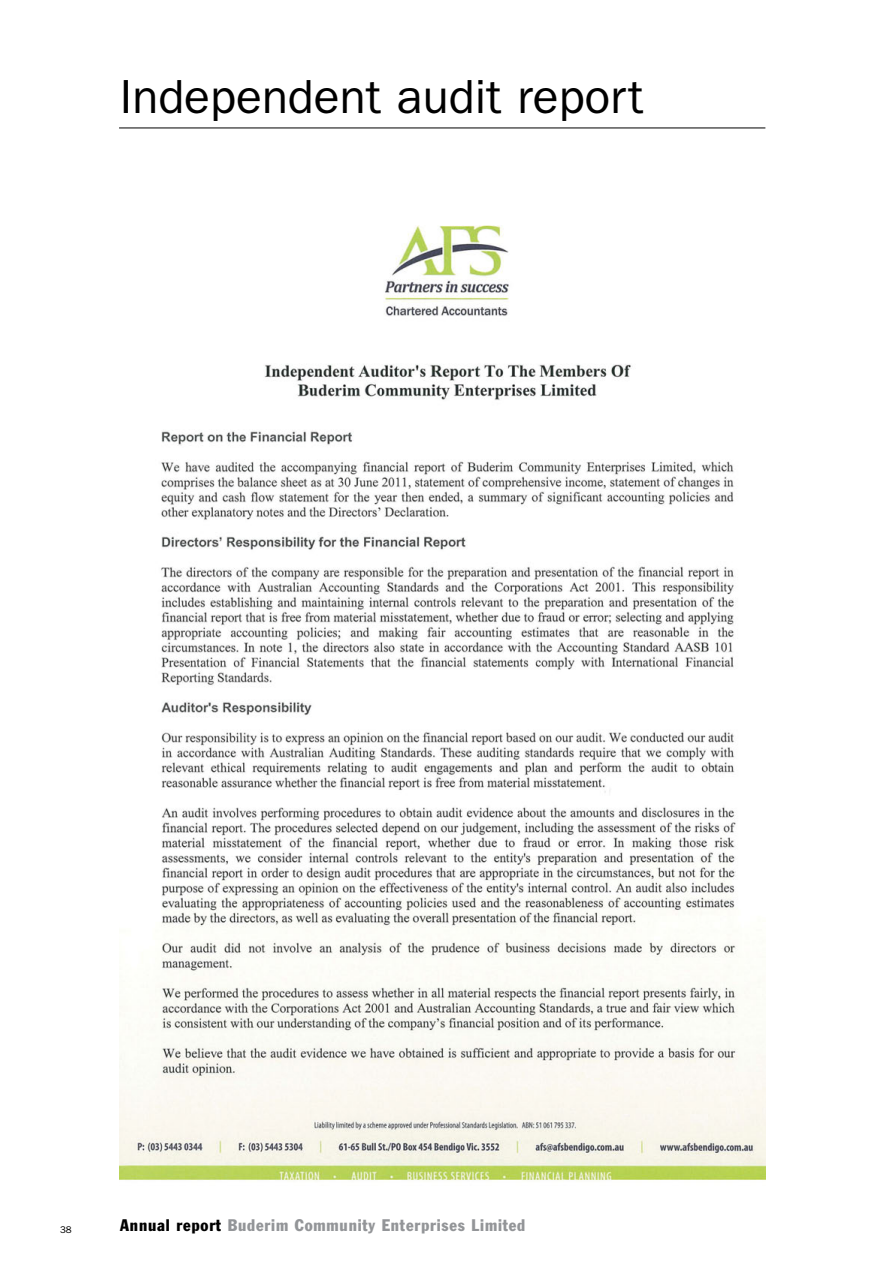
<style>
.page{position:relative;width:893px;height:1263px;background:#fff}
.page>*{position:absolute;margin:0;border:0;box-sizing:border-box;transform-origin:0 0}
.t1{font:48px "Franklin Gothic LT";color:#000}
.t2{font:condensed 16.5px "Franklin Gothic";letter-spacing:.05em;color:#939598}
.t3{font:9.75px "Franklin Gothic LT";color:#000}
.s1{color:#000}
</style>
<div class="page">
<hr style="left:119px;top:128px;width:646px;height:1px;background:#000">
<img style="left:119px;top:225px;width:646px;height:956px">
<h1 class="t1" style="left:120px;top:70px;width:525px">Independent audit report</h1>
<p class="t3" style="left:60px;top:1224px;width:13px">38</p>
<p class="t2" style="left:120px;top:1215px;width:407px"><span class="s1">Annual report</span> Buderim Community Enterprises Limited</p>
</div>
